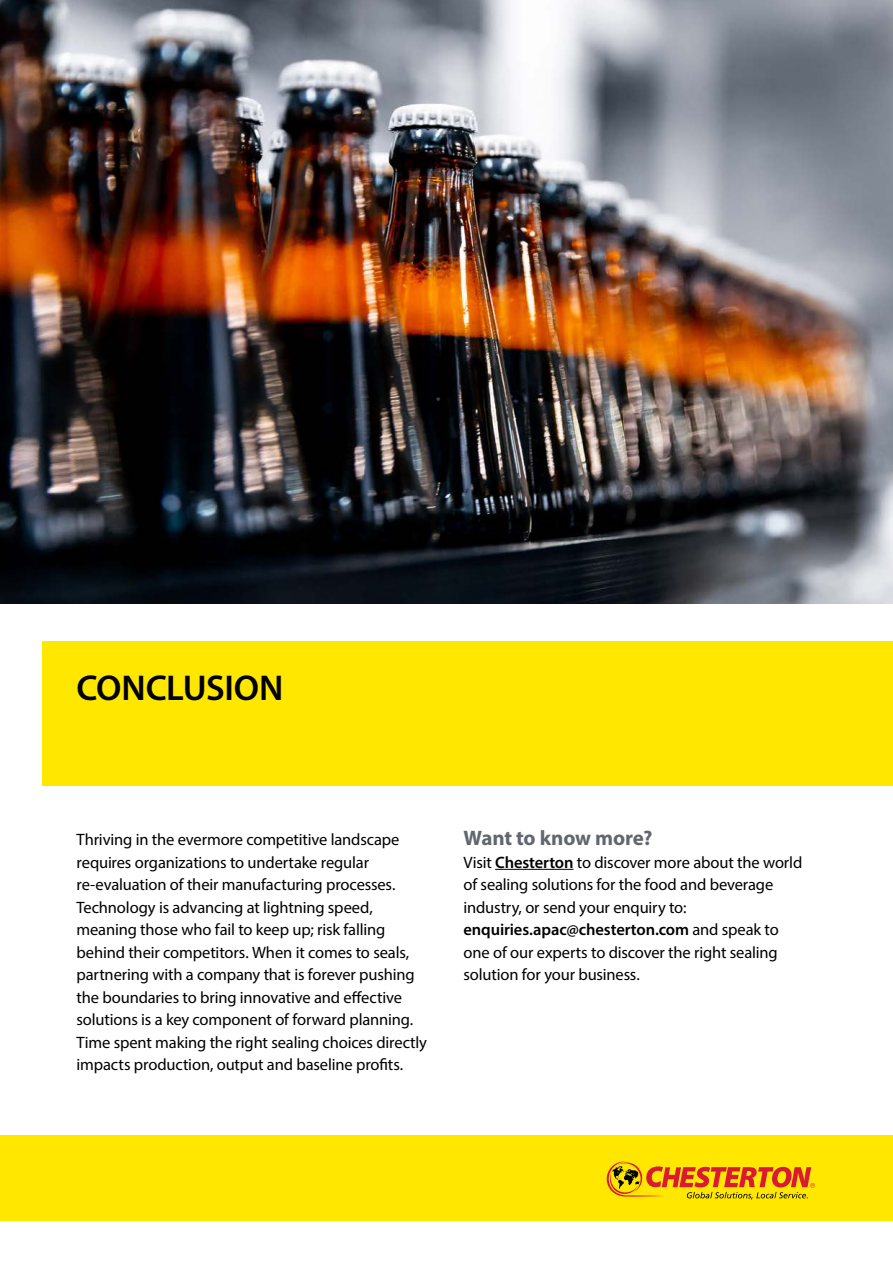
<style>
.page{position:relative;width:893px;height:1263px;background:#fff}
.page>*{position:absolute;margin:0;border:0;box-sizing:border-box;transform-origin:0 0}
.Copy_Headline{font:600 36px "Myriad Pro";letter-spacing:-.01em;color:#000}
.Paragraph_Style_1{font:700 21px "Myriad Pro";letter-spacing:-.01em;color:#62666f}
.Copy_Text{font:16.5px/22.5px "Myriad Pro";letter-spacing:-.01em;color:#000}
.s1{font-weight:600}
</style>
<div class="page">
<div style="left:0;top:1135px;width:893px;height:85px;background:#ffe700"></div>
<div style="left:43px;top:641px;width:850px;height:145px;background:#ffe700"></div>
<img style="left:0;top:0;width:893px;height:604px">
<hr style="left:495px;top:869px;width:78px;height:1px;background:#000">
<svg style="left:607px;top:1161px;width:208px;height:38px"></svg>
<p class="Copy_Headline" style="left:77px;top:665px;width:208px">CONCLUSION</p>
<p class="Copy_Text" style="left:77px;top:828px;width:352px">Thriving in the evermore competitive landscape requires organizations to undertake regular re-evaluation of their manufacturing processes.<br>Technology is advancing at lightning speed, meaning those who fail to keep up; risk falling behind their competitors. When it comes to seals, partnering with a company that is forever pushing the boundaries to bring innovative and effective solutions is a key component of forward planning.<br>Time spent making the right sealing choices directly impacts production, output and baseline profits.</p>
<p class="Paragraph_Style_1" style="left:463px;top:824px;width:190px">Want to know more?</p>
<p class="Copy_Text" style="left:463px;top:851px;width:340px">Visit <span class="s1">Chesterton</span> to discover more about the world of sealing solutions for the food and beverage industry, or send your enquiry to: <span class="s1">enquiries.apac@chesterton.com</span> and speak to one of our experts to discover the right sealing solution for your business.</p>
</div>
